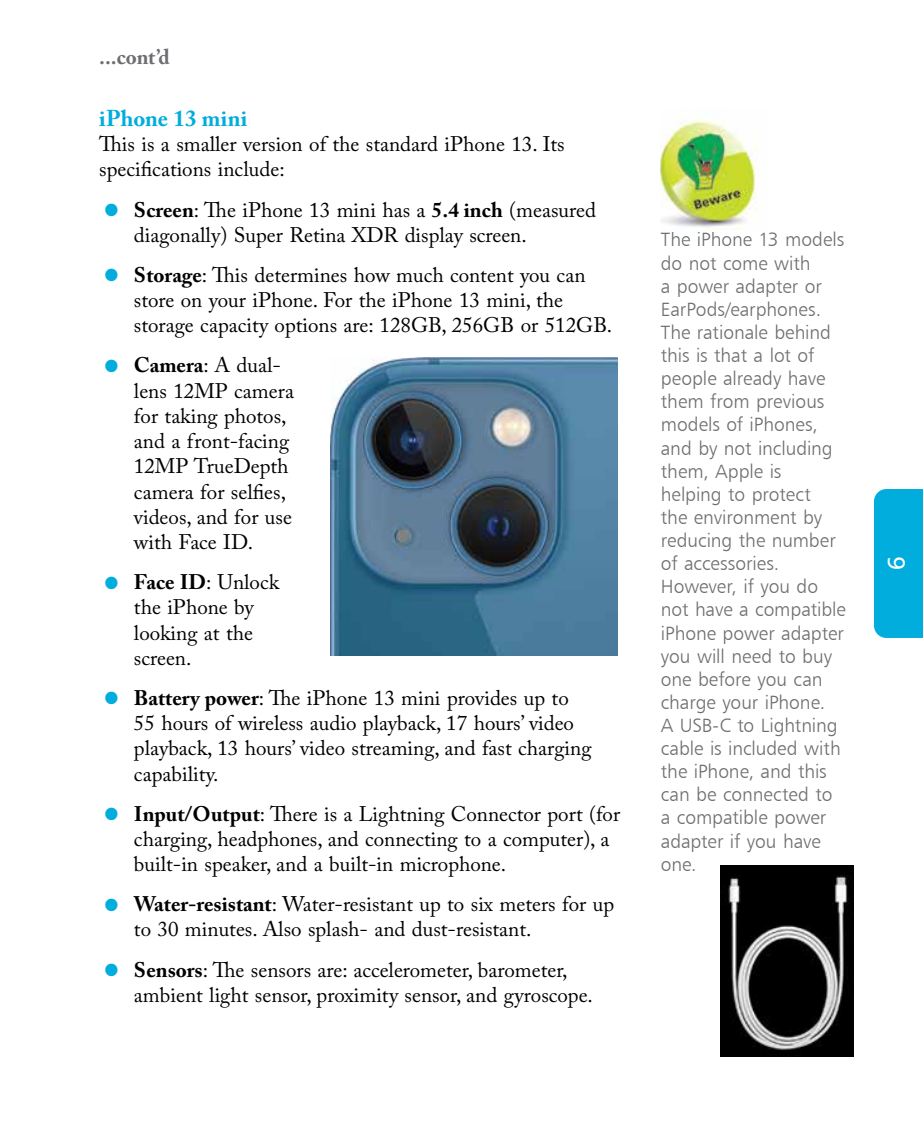
<style>
.page{position:relative;width:923px;height:1127px;background:#fff}
.page>*{position:absolute;margin:0;border:0;box-sizing:border-box;transform-origin:0 0}
.t1{font:24.5px "Humanist 777 BT Roman B";color:#fff}
.t2{font:700 22.75px "Adobe Caslon Pro";letter-spacing:.01em;color:#00addc}
.t3{font:21px/25.2px "Adobe Caslon Pro";color:#000}
.t4{font:700 21px "Adobe Caslon Pro";color:#6d6e71}
.t5{font:19.25px/23.1px "Humanist 777 BT Light B";letter-spacing:-.005em;color:#6d6e71}
.s1{font-family:"Humanist 777 BT Roman B";font-size:42px;color:#00addc}
.s2{font-weight:700}
</style>
<div class="page">
<div style="left:874px;top:489px;width:49px;height:148px;background:#00addc"></div>
<img style="left:331px;top:357px;width:286px;height:298px">
<img style="left:661px;top:119px;width:96px;height:111px">
<img style="left:720px;top:865px;width:133px;height:190px">
<p class="t4" style="left:99px;top:45px;width:72px">...cont’d</p>
<p class="t2" style="left:99px;top:105px;width:150px">iPhone 13 mini</p>
<p class="t3" style="left:99px;top:131px;width:467px">This is a smaller version of the standard iPhone 13. Its specifications include:</p>
<p class="t3" style="left:134px;top:196px;width:463px;text-indent:-35px"><span class="s1">•</span> <span class="s2">Screen</span>: The iPhone 13 mini has a <span class="s2">5.4 inch</span> (measured diagonally) Super Retina XDR display screen.</p>
<p class="t3" style="left:134px;top:262px;width:479px;text-indent:-35px"><span class="s1">•</span> <span class="s2">Storage</span>: This determines how much content you can store on your iPhone. For the iPhone 13 mini, the storage capacity options are: 128GB, 256GB or 512GB.</p>
<p class="t3" style="left:134px;top:352px;width:162px;text-indent:-35px"><span class="s1">•</span> <span class="s2">Camera</span>: A dual&shy;lens 12MP camera for taking photos, and a front-facing<br>12MP TrueDepth camera for selfies, videos, and for use with Face ID.</p>
<p class="t3" style="left:134px;top:569px;width:147px;text-indent:-35px"><span class="s1">•</span> <span class="s2">Face ID</span>: Unlock the iPhone by looking at the screen.</p>
<p class="t3" style="left:134px;top:684px;width:459px;text-indent:-35px"><span class="s1">•</span> <span class="s2">Battery power</span>: The iPhone 13 mini provides up to 55 hours of wireless audio playback, 17 hours’ video playback, 13 hours’ video streaming, and fast charging capability.</p>
<p class="t3" style="left:134px;top:800px;width:488px;text-indent:-35px"><span class="s1">•</span> <span class="s2">Input/Output</span>: There is a Lightning Connector port (for charging, headphones, and connecting to a computer), a built-in speaker, and a built-in microphone.</p>
<p class="t3" style="left:134px;top:891px;width:482px;text-indent:-35px"><span class="s1">•</span> <span class="s2">Water-resistant</span>: Water-resistant up to six meters for up to 30 minutes. Also splash- and dust-resistant.</p>
<p class="t3" style="left:134px;top:956px;width:460px;text-indent:-35px"><span class="s1">•</span> <span class="s2">Sensors</span>: The sensors are: accelerometer, barometer, ambient light sensor, proximity sensor, and gyroscope.</p>
<p class="t5" style="left:661px;top:228px;width:187px">The iPhone 13 models do not come with<br>a power adapter or<br>EarPods/earphones.<br>The rationale behind this is that a lot of people already have them from previous models of iPhones, and by not including them, Apple is helping to protect<br>the environment by reducing the number of accessories.<br>However, if you do not have a compatible iPhone power adapter you will need to buy one before you can charge your iPhone.<br>A USB-C to Lightning cable is included with the iPhone, and this can be connected to a compatible power adapter if you have one.</p>
<p class="t1" style="left:911px;top:556px;width:16px;rotate:90deg">9</p>
</div>
